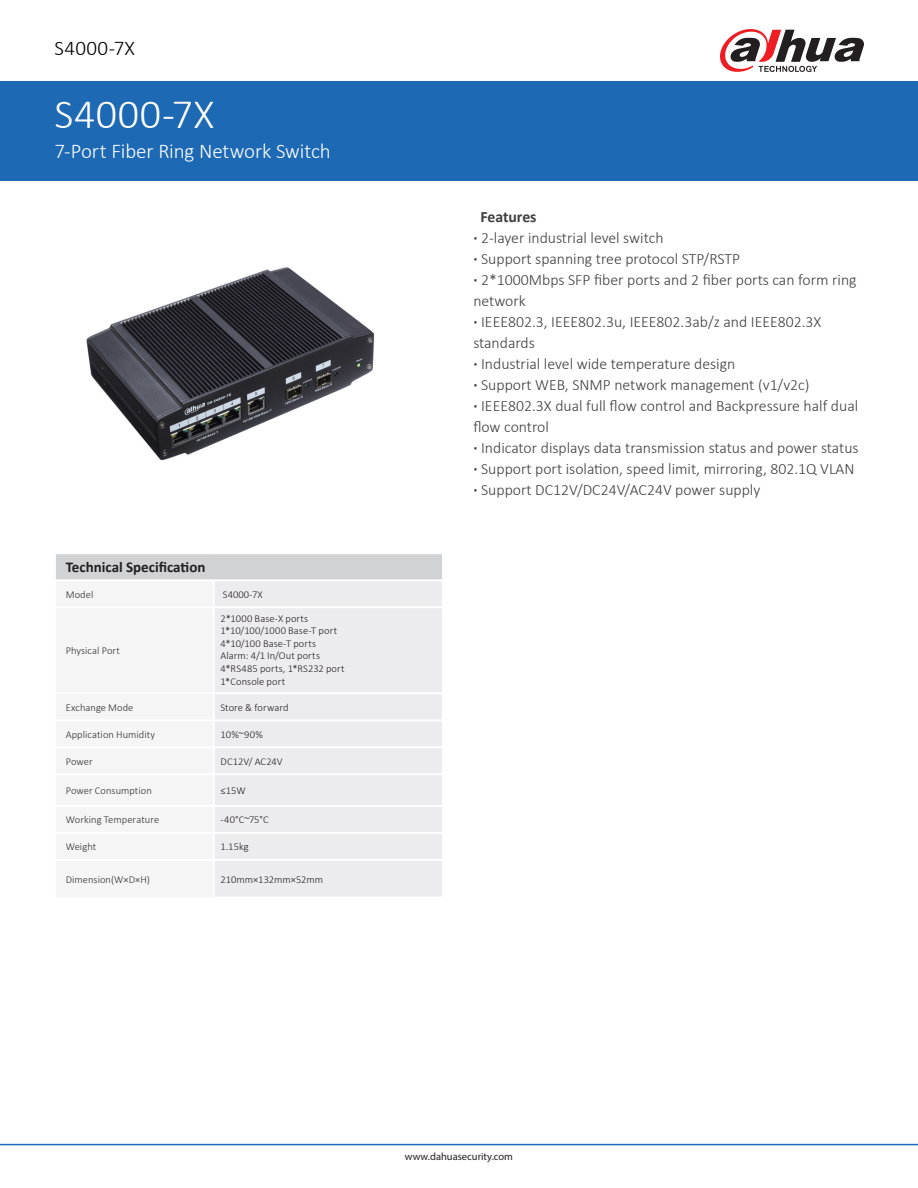
<style>
.page{position:relative;width:918px;height:1188px;background:#fff}
.page>*{position:absolute;margin:0;border:0;box-sizing:border-box;transform-origin:0 0}
.t1{font:300 42px "Calibri";letter-spacing:.015em;color:#fff}
.t2{font:300 21px "Calibri";letter-spacing:-.01em;color:#fff}
.t3{font:300 21px "Calibri";letter-spacing:.02em;color:#000}
.t4{font:300 15.75px/21px "Calibri";color:#3e3e3f}
.t5{font:700 15.75px "Calibri";color:#3e3e3f}
.t6{font:700 15px "Calibri";color:#231f20}
.t7{font:300 10.5px "Calibri";letter-spacing:.01em;color:#231f20}
.t8{font:300 10.5px "Calibri";letter-spacing:.005em;color:#312f30}
.t9{font:10.5px "Myriad Pro";color:#231f20}
.t10{font:300 10.5px "Calibri";letter-spacing:-.01em;color:#231f20}
.s1{font-weight:700}
</style>
<div class="page">
<div style="left:0;top:81px;width:918px;height:100px;background:#1e69b4"></div>
<hr style="left:0;top:1144px;width:918px;height:1px;background:#1e69b4">
<svg style="left:720px;top:29px;width:144px;height:43px"></svg>
<div style="left:55px;top:553px;width:388px;height:27px;background:#d1d2d4"></div>
<div style="left:215px;top:581px;width:227px;height:315px;background:#ececee"></div>
<hr style="left:54px;top:552px;width:160px;height:2px;background:#fff">
<hr style="left:214px;top:552px;width:230px;height:2px;background:#fff">
<hr style="left:54px;top:554px;width:2px;height:25px;background:#fff">
<hr style="left:442px;top:554px;width:2px;height:25px;background:#fff">
<hr style="left:54px;top:579px;width:160px;height:2px;background:#fff">
<hr style="left:214px;top:579px;width:230px;height:2px;background:#fff">
<hr style="left:214px;top:606px;width:230px;height:2px;background:#fff">
<hr style="left:214px;top:692px;width:230px;height:2px;background:#fff">
<hr style="left:214px;top:719px;width:230px;height:2px;background:#fff">
<hr style="left:214px;top:746px;width:230px;height:2px;background:#fff">
<hr style="left:214px;top:773px;width:230px;height:2px;background:#fff">
<hr style="left:214px;top:805px;width:230px;height:2px;background:#fff">
<hr style="left:214px;top:832px;width:230px;height:2px;background:#fff">
<hr style="left:214px;top:859px;width:230px;height:2px;background:#fff">
<img style="left:86px;top:267px;width:289px;height:194px">
<p class="t3" style="left:55px;top:35px;width:82px">S4000-7X</p>
<p class="t1" style="left:55px;top:88px;width:161px">S4000-7X</p>
<p class="t2" style="left:55px;top:138px;width:278px">7-Port Fiber Ring Network Switch</p>
<p class="t6" style="left:66px;top:558px;width:141px">Technical Specification</p>
<p class="t8" style="left:66px;top:588px;width:29px">Model</p>
<p class="t7" style="left:223px;top:588px;width:41px">S4000-7X</p>
<p class="t8" style="left:66px;top:644px;width:56px">Physical Port</p>
<p class="t7" style="left:221px;top:612px;width:89px">2*1000 Base-X ports</p>
<p class="t7" style="left:221px;top:624px;width:118px">1*10/100/1000 Base-T port</p>
<p class="t7" style="left:221px;top:637px;width:97px">4*10/100 Base-T ports</p>
<p class="t7" style="left:221px;top:649px;width:101px">Alarm: 4/1 In/Out ports</p>
<p class="t7" style="left:221px;top:662px;width:126px">4*RS485 ports, 1*RS232 port</p>
<p class="t7" style="left:221px;top:675px;width:66px">1*Console port</p>
<p class="t8" style="left:66px;top:701px;width:69px">Exchange Mode</p>
<p class="t7" style="left:221px;top:701px;width:70px">Store &amp; forward</p>
<p class="t8" style="left:66px;top:728px;width:91px">Application Humidity</p>
<p class="t7" style="left:221px;top:728px;width:44px">10%~90%</p>
<p class="t8" style="left:66px;top:755px;width:28px">Power</p>
<p class="t7" style="left:221px;top:755px;width:64px">DC12V/ AC24V</p>
<p class="t8" style="left:66px;top:784px;width:88px">Power Consumption</p>
<p class="t7" style="left:221px;top:784px;width:27px">≤15W</p>
<p class="t8" style="left:66px;top:813px;width:95px">Working Temperature</p>
<p class="t7" style="left:221px;top:813px;width:50px">﹣40°C~75°C</p>
<p class="t8" style="left:66px;top:840px;width:32px">Weight</p>
<p class="t7" style="left:221px;top:840px;width:30px">1.15kg</p>
<p class="t8" style="left:66px;top:873px;width:86px">Dimension(W×D×H)</p>
<p class="t10" style="left:221px;top:873px;width:104px">210mm×132mm×52mm</p>
<p class="t5" style="left:480px;top:207px;width:58px">Features</p>
<p class="t4" style="left:473px;top:227px;width:192px"><span class="s1">·</span> 2-layer industrial level switch</p>
<p class="t4" style="left:473px;top:248px;width:268px"><span class="s1">·</span> Support spanning tree protocol STP/RSTP</p>
<p class="t4" style="left:473px;top:269px;width:385px"><span class="s1">·</span> 2*1000Mbps SFP fiber ports and 2 fiber ports can form ring network</p>
<p class="t4" style="left:473px;top:311px;width:350px"><span class="s1">·</span> IEEE802.3, IEEE802.3u, IEEE802.3ab/z and IEEE802.3X standards</p>
<p class="t4" style="left:473px;top:353px;width:264px"><span class="s1">·</span> Industrial level wide temperature design</p>
<p class="t4" style="left:473px;top:374px;width:338px"><span class="s1">·</span> Support WEB, SNMP network management (v1/v2c)</p>
<p class="t4" style="left:473px;top:395px;width:386px"><span class="s1">·</span> IEEE802.3X dual full flow control and Backpressure half dual flow control</p>
<p class="t4" style="left:473px;top:437px;width:387px"><span class="s1">·</span> Indicator displays data transmission status and power status</p>
<p class="t4" style="left:473px;top:458px;width:383px"><span class="s1">·</span> Support port isolation, speed limit, mirroring, 802.1Q VLAN</p>
<p class="t4" style="left:473px;top:479px;width:288px"><span class="s1">·</span> Support DC12V/DC24V/AC24V power supply</p>
<p class="t9" style="left:405px;top:1150px;width:110px">www.dahuasecurity.com</p>
</div>
